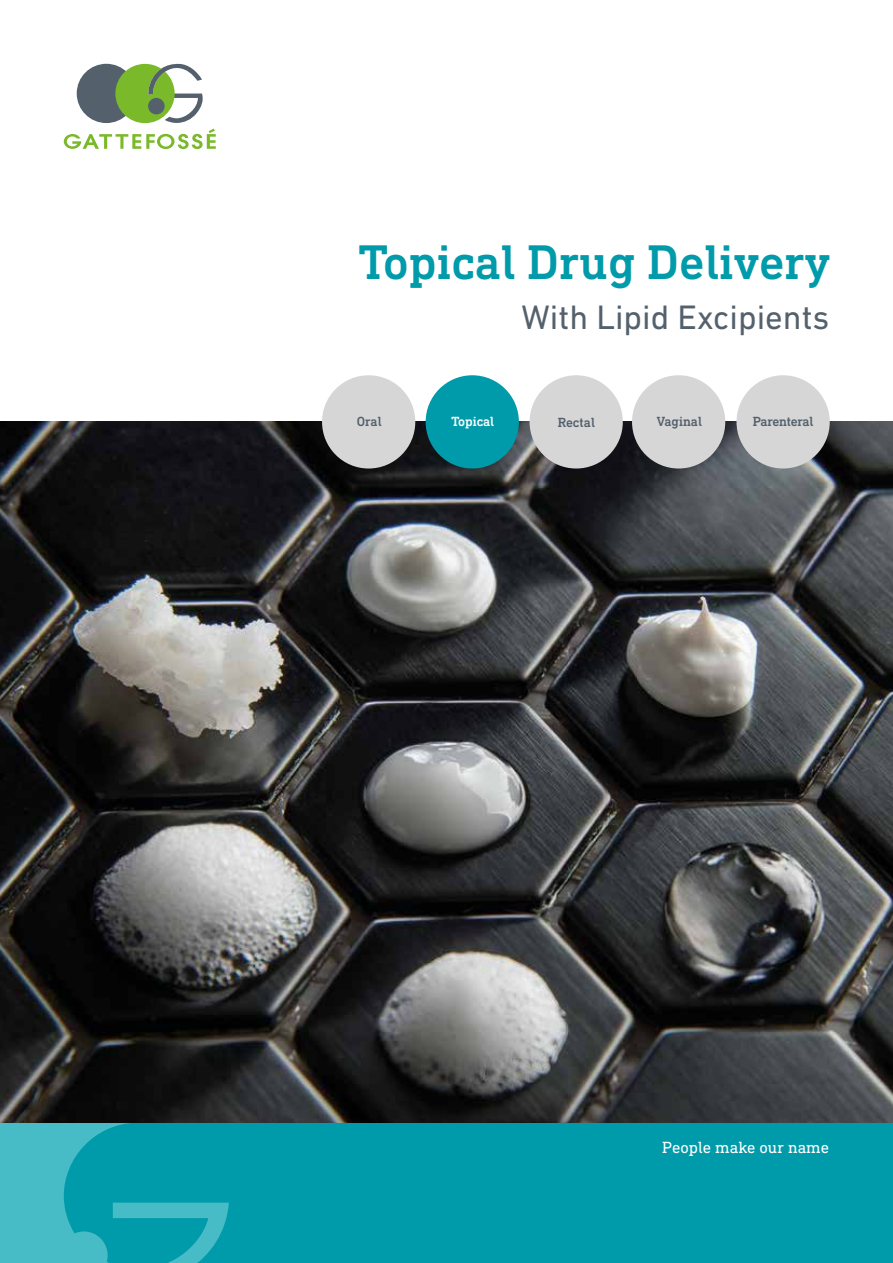
<style>
.page{position:relative;width:893px;height:1263px;background:#fff}
.page>*{position:absolute;margin:0;border:0;box-sizing:border-box;transform-origin:0 0}
.t1{font:500 49.5px "DIN Next Slab Pro";color:#009baa}
.t2{font:34.5px "DIN Next LT Pro";color:#54616c}
.t3{font:16.5px "DIN Next Slab Pro";color:#fff}
.t4{font:500 13.5px "DIN Next Slab Pro";letter-spacing:-.02em;color:#54616c}
.t5{font:500 13.5px "DIN Next Slab Pro";color:#fff}
.t6{font:500 13.5px "DIN Next Slab Pro";color:#54616c}
</style>
<div class="page">
<div style="left:0;top:1123px;width:893px;height:140px;background:#48bcc6"></div>
<div style="left:64px;top:1123px;width:829px;height:140px;background:#009baa"></div>
<div style="left:77px;top:64px;width:59px;height:59px;background:#54616c;border-radius:50%"></div>
<svg style="left:115px;top:64px;width:88px;height:59px"></svg>
<div style="left:148px;top:98px;width:17px;height:16px;background:#54616c;border-radius:50%"></div>
<svg style="left:64px;top:129px;width:152px;height:20px"></svg>
<img style="left:0;top:421px;width:893px;height:702px">
<div style="left:322px;top:375px;width:93px;height:93px;background:#d6d6d6;border-radius:50%"></div>
<div style="left:426px;top:375px;width:93px;height:93px;background:#009baa;border-radius:50%"></div>
<div style="left:530px;top:375px;width:93px;height:93px;background:#d6d6d6;border-radius:50%"></div>
<div style="left:632px;top:375px;width:93px;height:93px;background:#d6d6d6;border-radius:50%"></div>
<div style="left:736px;top:375px;width:94px;height:93px;background:#d6d6d6;border-radius:50%"></div>
<h1 class="t1" style="left:359px;top:233px;width:472px">Topical Drug Delivery</h1>
<h2 class="t2" style="left:522px;top:297px;width:309px">With Lipid Excipients</h2>
<p class="t4" style="left:357px;top:413px;width:26px">Oral</p>
<p class="t5" style="left:451px;top:413px;width:44px">Topical</p>
<p class="t4" style="left:558px;top:414px;width:39px">Rectal</p>
<p class="t6" style="left:657px;top:413px;width:47px">Vaginal</p>
<p class="t4" style="left:753px;top:413px;width:62px">Parenteral</p>
<p class="t3" style="left:662px;top:1137px;width:169px">People make our name</p>
</div>
